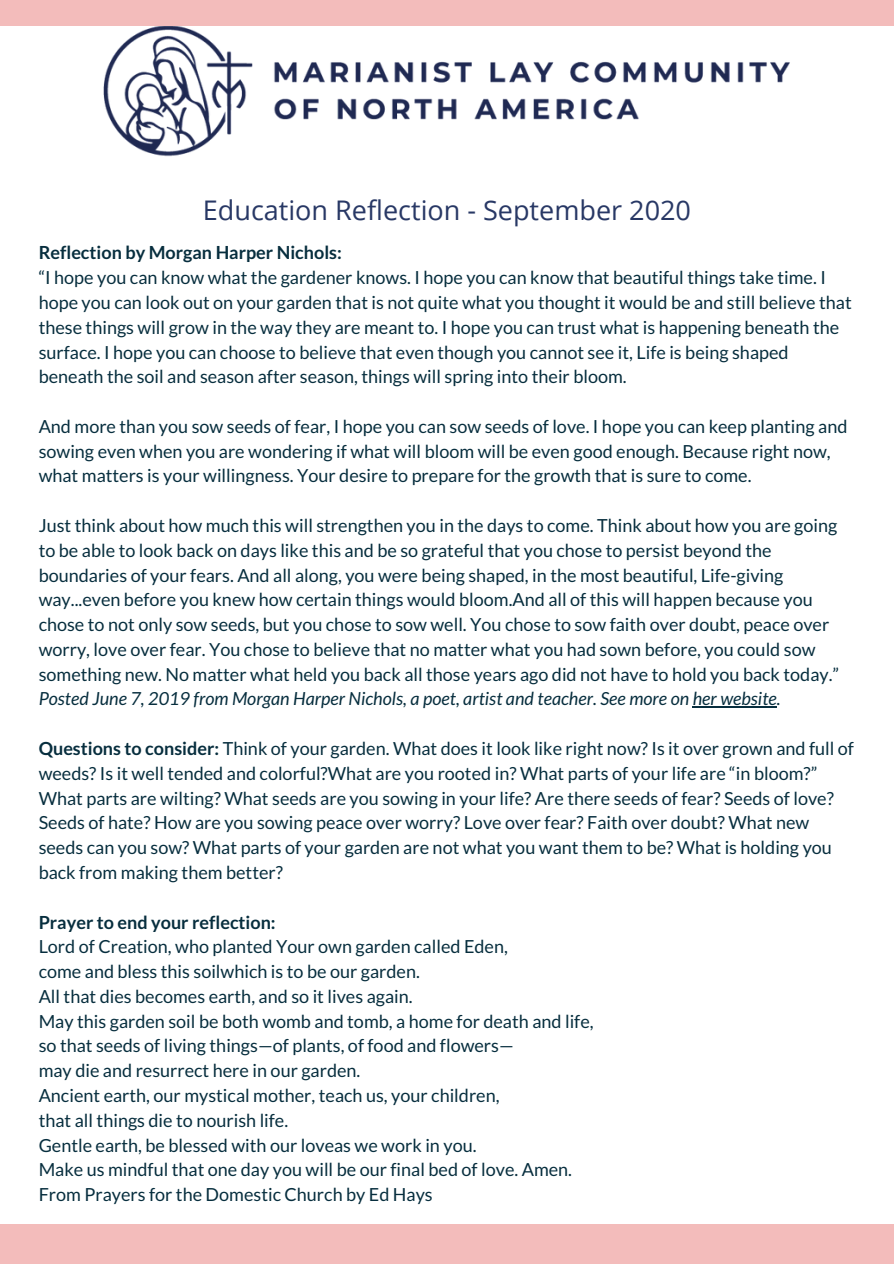
<style>
.page{position:relative;width:894px;height:1264px;background:#fff}
.page>*{position:absolute;margin:0;border:0;box-sizing:border-box;transform-origin:0 0}
.t1{font:27px "Open Sans";color:#283865}
.t2{font:18px/24.8px "Lato";color:#072e3e}
.t3{font:italic 18px "Lato";color:#072e3e}
.t4{font:700 18px "Lato";color:#072e3e}
.s1{font-weight:700}
</style>
<div class="page">
<div style="left:0;top:1224px;width:893px;height:39px;background:#f3bcbb"></div>
<div style="left:0;top:0;width:893px;height:26px;background:#f3bcbb"></div>
<img style="left:103px;top:27px;width:687px;height:129px">
<hr style="left:692px;top:706px;width:84px;height:1px;background:#072e3e">
<h1 class="t1" style="left:203px;top:191px;width:489px">Education Reflection - September 2020</h1>
<p class="t4" style="left:39px;top:241px;width:305px">Reflection by Morgan Harper Nichols:</p>
<p class="t2" style="left:39px;top:265px;width:814px">“I hope you can know what the gardener knows. I hope you can know that beautiful things take time. I hope you can look out on your garden that is not quite what you thought it would be and still believe that these things will grow in the way they are meant to. I hope you can trust what is happening beneath the surface. I hope you can choose to believe that even though you cannot see it, Life is being shaped beneath the soil and season after season, things will spring into their bloom.</p>
<p class="t2" style="left:39px;top:413px;width:810px">And more than you sow seeds of fear, I hope you can sow seeds of love. I hope you can keep planting and sowing even when you are wondering if what will bloom will be even good enough. Because right now, what matters is your willingness. Your desire to prepare for the growth that is sure to come.</p>
<p class="t2" style="left:39px;top:512px;width:801px">Just think about how much this will strengthen you in the days to come. Think about how you are going to be able to look back on days like this and be so grateful that you chose to persist beyond the boundaries of your fears. And all along, you were being shaped, in the most beautiful, Life-giving way...even before you knew how certain things would bloom.And all of this will happen because you chose to not only sow seeds, but you chose to sow well. You chose to sow faith over doubt, peace over worry, love over fear. You chose to believe that no matter what you had sown before, you could sow something new. No matter what held you back all those years ago did not have to hold you back today.”</p>
<p class="t3" style="left:39px;top:687px;width:743px">Posted June 7, 2019 from Morgan Harper Nichols, a poet, artist and teacher. See more on her website.</p>
<p class="t2" style="left:39px;top:735px;width:816px"><span class="s1">Questions to consider:</span> Think of your garden. What does it look like right now? Is it over grown and full of weeds? Is it well tended and colorful?What are you rooted in? What parts of your life are “in bloom?” What parts are wilting? What seeds are you sowing in your life? Are there seeds of fear? Seeds of love?<br>Seeds of hate? How are you sowing peace over worry? Love over fear? Faith over doubt? What new seeds can you sow? What parts of your garden are not what you want them to be? What is holding you back from making them better?</p>
<p class="t4" style="left:39px;top:910px;width:238px">Prayer to end your reflection:</p>
<p class="t2" style="left:39px;top:933px;width:556px">Lord of Creation, who planted Your own garden called Eden,<br>come and bless this soilwhich is to be our garden.<br>All that dies becomes earth, and so it lives again.<br>May this garden soil be both womb and tomb, a home for death and life, so that seeds of living things—of plants, of food and flowers—<br>may die and resurrect here in our garden.<br>Ancient earth, our mystical mother, teach us, your children,<br>that all things die to nourish life.<br>Gentle earth, be blessed with our loveas we work in you.<br>Make us mindful that one day you will be our final bed of love. Amen.<br>From Prayers for the Domestic Church by Ed Hays</p>
</div>
